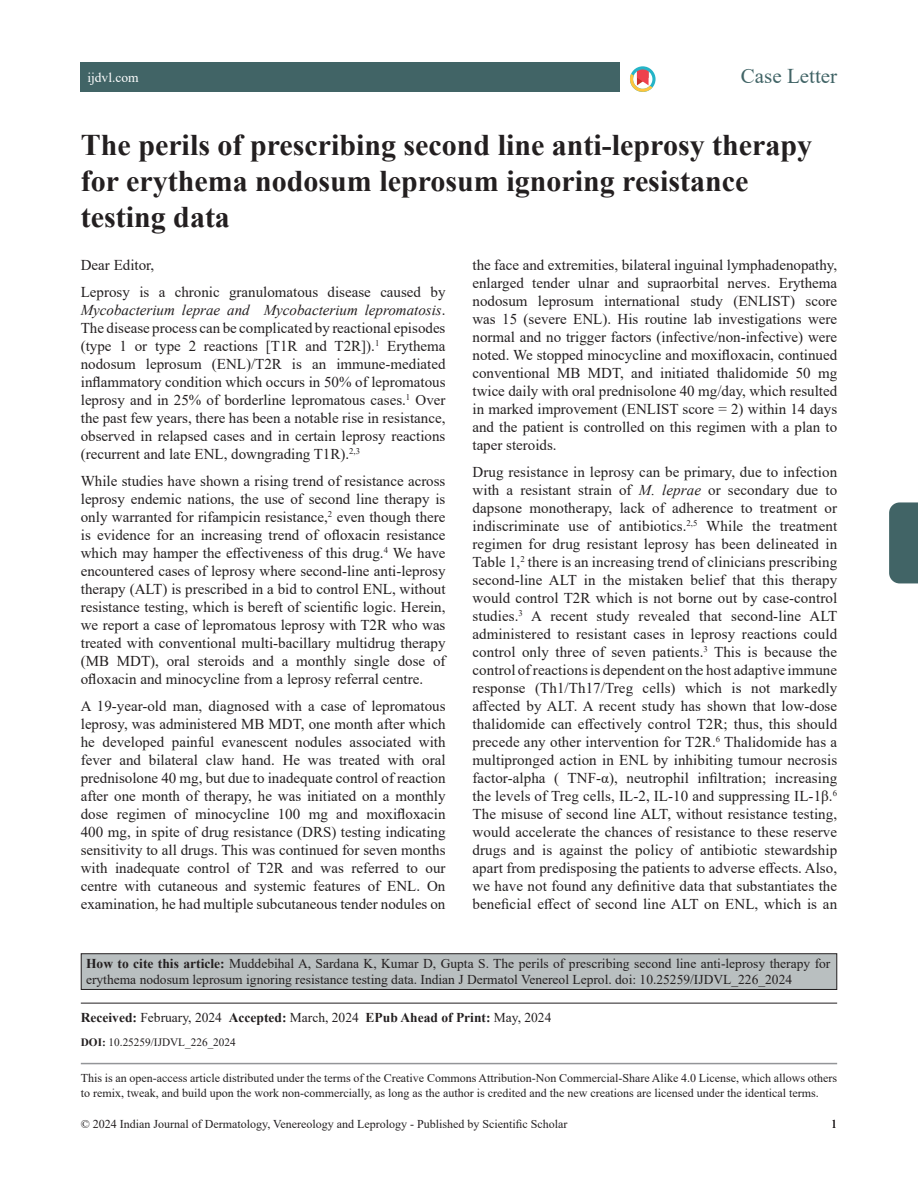
<style>
.page{position:relative;width:918px;height:1188px;background:#fff}
.page>*{position:absolute;margin:0;border:0;box-sizing:border-box;transform-origin:0 0}
.title-text{font:700 30px/36px "Times New Roman";color:#231f20}
.suptit{font:21px "Times New Roman";color:#416466}
.para{font:15px/18px "Times New Roman";color:#231f20;text-align:justify}
.para_firstDropCaps{font:15px "Times New Roman";color:#231f20}
.citation_para{font:13.5px/16.2px "Times New Roman";color:#231f20}
.article_info_rule{font:700 13.5px "Times New Roman";color:#231f20}
.t1{font:13.5px "Times New Roman";color:#fff}
.t2{font:12px/15px "Times New Roman";color:#231f20}
.doi_para{font:11.25px "Times New Roman";color:#231f20}
.s1{font-style:italic}
.s2{font-weight:700}
.s3{font-weight:400}
</style>
<div class="page">
<div style="left:889px;top:502px;width:29px;height:81px;background:#416466"></div>
<hr style="left:81px;top:1063px;width:756px;height:1px;background:#939598">
<svg style="left:630px;top:66px;width:25px;height:26px"></svg>
<div style="left:81px;top:62px;width:539px;height:30px;background:#416466"></div>
<div style="left:81px;top:954px;width:756px;height:35px;background:#b9bfc0"></div>
<div style="left:81px;top:953px;width:756px;height:37px;border:1px solid #231f20"></div>
<hr style="left:81px;top:1003px;width:756px;height:1px;background:#231f20">
<p class="t1" style="left:87px;top:68px;width:53px">ijdvl.com</p>
<p class="suptit" style="left:741px;top:62px;width:98px">Case Letter</p>
<p class="title-text" style="left:81px;top:126px;width:733px">The perils of prescribing second line anti-leprosy therapy for erythema nodosum leprosum ignoring resistance testing data</p>
<p class="para_firstDropCaps" style="left:81px;top:254px;width:75px">Dear Editor,</p>
<p class="para" style="left:81px;top:283px;width:366px">Leprosy is a chronic granulomatous disease caused by <span class="s1">Mycobacterium leprae and Mycobacterium lepromatosis</span>.<br>The disease process can be complicated by reactional episodes (type 1 or type 2 reactions [T1R and T2R]).<sup>1</sup> Erythema nodosum leprosum (ENL)/T2R is an immune-mediated inflammatory condition which occurs in 50% of lepromatous leprosy and in 25% of borderline lepromatous cases.<sup>1</sup> Over the past few years, there has been a notable rise in resistance, observed in relapsed cases and in certain leprosy reactions (recurrent and late ENL, downgrading T1R).<sup>2,3</sup></p>
<p class="para" style="left:81px;top:472px;width:366px">While studies have shown a rising trend of resistance across leprosy endemic nations, the use of second line therapy is only warranted for rifampicin resistance,<sup>2</sup> even though there is evidence for an increasing trend of ofloxacin resistance which may hamper the effectiveness of this drug.<sup>4</sup> We have encountered cases of leprosy where second-line anti-leprosy therapy (ALT) is prescribed in a bid to control ENL, without resistance testing, which is bereft of scientific logic. Herein, we report a case of lepromatous leprosy with T2R who was treated with conventional multi-bacillary multidrug therapy (MB MDT), oral steroids and a monthly single dose of ofloxacin and minocycline from a leprosy referral centre.</p>
<p class="para" style="left:81px;top:697px;width:366px">A 19-year-old man, diagnosed with a case of lepromatous leprosy, was administered MB MDT, one month after which he developed painful evanescent nodules associated with fever and bilateral claw hand. He was treated with oral prednisolone 40 mg, but due to inadequate control of reaction after one month of therapy, he was initiated on a monthly dose regimen of minocycline 100 mg and moxifloxacin 400 mg, in spite of drug resistance (DRS) testing indicating sensitivity to all drugs. This was continued for seven months with inadequate control of T2R and was referred to our centre with cutaneous and systemic features of ENL. On examination, he had multiple subcutaneous tender nodules on</p>
<p class="para" style="left:472px;top:256px;width:366px">the face and extremities, bilateral inguinal lymphadenopathy, enlarged tender ulnar and supraorbital nerves. Erythema nodosum leprosum international study (ENLIST) score was 15 (severe ENL). His routine lab investigations were normal and no trigger factors (infective/non-infective) were noted. We stopped minocycline and moxifloxacin, continued conventional MB MDT, and initiated thalidomide 50 mg twice daily with oral prednisolone 40 mg/day, which resulted in marked improvement (ENLIST score = 2) within 14 days and the patient is controlled on this regimen with a plan to taper steroids.</p>
<p class="para" style="left:472px;top:463px;width:366px">Drug resistance in leprosy can be primary, due to infection with a resistant strain of <span class="s1">M. leprae</span> or secondary due to dapsone monotherapy, lack of adherence to treatment or indiscriminate use of antibiotics.<sup>2,5</sup> While the treatment regimen for drug resistant leprosy has been delineated in Table 1,<sup>2</sup> there is an increasing trend of clinicians prescribing second-line ALT in the mistaken belief that this therapy would control T2R which is not borne out by case-control studies.<sup>3</sup> A recent study revealed that second-line ALT administered to resistant cases in leprosy reactions could control only three of seven patients.<sup>3</sup> This is because the control of reactions is dependent on the host adaptive immune response (Th1/Th17/Treg cells) which is not markedly affected by ALT. A recent study has shown that low-dose thalidomide can effectively control T2R; thus, this should precede any other intervention for T2R.<sup>6</sup> Thalidomide has a multipronged action in ENL by inhibiting tumour necrosis factor-alpha ( TNF-α), neutrophil infiltration; increasing the levels of Treg cells, IL-2, IL-10 and suppressing IL-1β.<sup>6<br></sup>The misuse of second line ALT, without resistance testing, would accelerate the chances of resistance to these reserve drugs and is against the policy of antibiotic stewardship apart from predisposing the patients to adverse effects. Also, we have not found any definitive data that substantiates the beneficial effect of second line ALT on ENL, which is an</p>
<p class="citation_para" style="left:86px;top:955px;width:746px"><span class="s2">How to cite this article:</span> Muddebihal A, Sardana K, Kumar D, Gupta S. The perils of prescribing second line anti-leprosy therapy for erythema nodosum leprosum ignoring resistance testing data. Indian J Dermatol Venereol Leprol. doi: 10.25259/IJDVL_226_2024</p>
<p class="article_info_rule" style="left:81px;top:1007px;width:472px">Received: <span class="s3">February, 2024</span> Accepted: <span class="s3">March, 2024</span> EPub Ahead of Print: <span class="s3">May, 2024</span></p>
<p class="doi_para" style="left:81px;top:1034px;width:156px"><span class="s2">DOI:</span> 10.25259/IJDVL_226_2024</p>
<p class="t2" style="left:81px;top:1070px;width:758px">This is an open-access article distributed under the terms of the Creative Commons Attribution-Non Commercial-Share Alike 4.0 License, which allows others to remix, tweak, and build upon the work non-commercially, as long as the author is credited and the new creations are licensed under the identical terms.</p>
<p class="t2" style="left:81px;top:1116px;width:488px">© 2024 Indian Journal of Dermatology, Venereology and Leprology - Published by Scientific Scholar</p>
<p class="t2" style="left:831px;top:1116px;width:7px">1</p>
</div>
